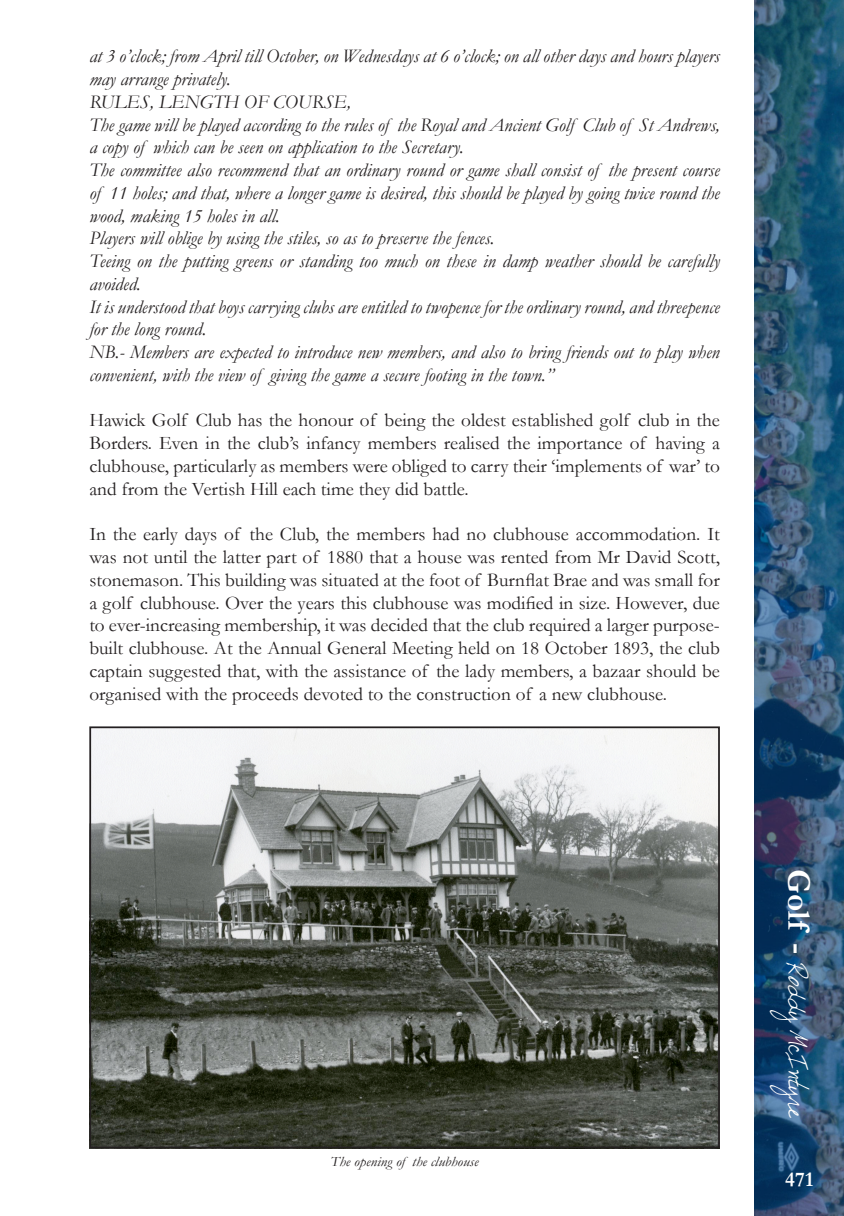
<style>
.page{position:relative;width:844px;height:1216px;background:#fff}
.page>*{position:absolute;margin:0;border:0;box-sizing:border-box;transform-origin:0 0}
.t1{font:21px "My Boyfriend's Handwriting";color:#fff}
.t2{font:700 21px "Garamond";color:#fff}
.t3{font:italic 19.25px/22.8px "Garamond";color:#231f20}
.t4{font:19.25px/22.8px "Garamond";color:#231f20;text-align:justify}
.t5{font:italic 14px "Garamond";color:#231f20;scale:1.1 1}
.s1{font-family:"Garamond";font-weight:700;font-size:33.25px}
</style>
<div class="page">
<img style="left:754px;top:0;width:89px;height:1215px">
<img style="left:92px;top:729px;width:624px;height:416px">
<div style="left:89px;top:726px;width:630px;height:422px;border:2px solid #231f20"></div>
<p class="t3" style="left:89px;top:45px;width:631px">at 3 o’clock; from April till October, on Wednesdays at 6 o’clock; on all other days and hours players may arrange privately.</p>
<p class="t3" style="left:89px;top:90px;width:263px">RULES, LENGTH OF COURSE,</p>
<p class="t3" style="left:89px;top:113px;width:631px">The game will be played according to the rules of the Royal and Ancient Golf Club of St Andrews, a copy of which can be seen on application to the Secretary.</p>
<p class="t3" style="left:89px;top:158px;width:631px;text-align:justify">The committee also recommend that an ordinary round or game shall consist of the present course of 11 holes; and that, where a longer game is desired, this should be played by going twice round the wood, making 15 holes in all.</p>
<p class="t3" style="left:89px;top:227px;width:406px">Players will oblige by using the stiles, so as to preserve the fences.</p>
<p class="t3" style="left:89px;top:249px;width:631px">Teeing on the putting greens or standing too much on these in damp weather should be carefully avoided.</p>
<p class="t3" style="left:89px;top:295px;width:631px">It is understood that boys carrying clubs are entitled to twopence for the ordinary round, and threepence for the long round.</p>
<p class="t3" style="left:89px;top:340px;width:631px">NB.- Members are expected to introduce new members, and also to bring friends out to play when convenient, with the view of giving the game a secure footing in the town.”</p>
<p class="t4" style="left:89px;top:409px;width:632px">Hawick Golf Club has the honour of being the oldest established golf club in the Borders. Even in the club’s infancy members realised the importance of having a clubhouse, particularly as members were obliged to carry their ‘implements of war’ to and from the Vertish Hill each time they did battle.</p>
<p class="t4" style="left:89px;top:522px;width:632px">In the early days of the Club, the members had no clubhouse accommodation. It was not until the latter part of 1880 that a house was rented from Mr David Scott, stonemason. This building was situated at the foot of Burnflat Brae and was small for a golf clubhouse. Over the years this clubhouse was modified in size. However, due to ever-increasing membership, it was decided that the club required a larger purpose&shy;built clubhouse. At the Annual General Meeting held on 18 October 1893, the club captain suggested that, with the assistance of the lady members, a bazaar should be organised with the proceeds devoted to the construction of a new clubhouse.</p>
<p class="t5" style="left:330px;top:1153px;width:136px">The opening of the clubhouse</p>
<p class="t1" style="left:807px;top:869px;width:250px;rotate:90deg"><span class="s1">Golf -</span> Roddy McIntyre</p>
<p class="t2" style="left:785px;top:1166px;width:30px">471</p>
</div>
